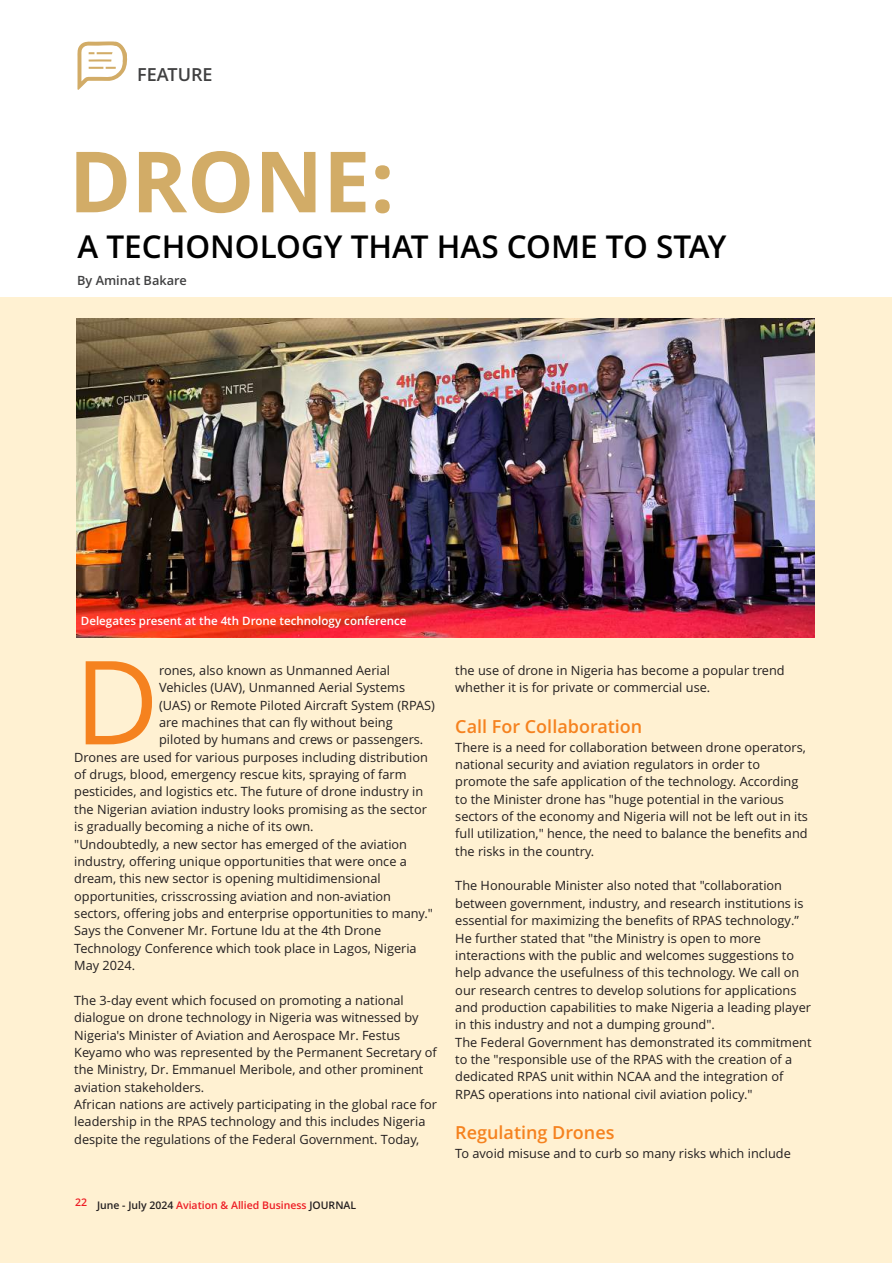
<style>
.page{position:relative;width:893px;height:1263px;background:#fff}
.page>*{position:absolute;margin:0;border:0;box-sizing:border-box;transform-origin:0 0}
.t1{font:116.4px "Open Sans";color:#f5821f}
.t2{font:700 84.45px "Open Sans";color:#d2ac67}
.t3{font:600 31.5px "Open Sans";color:#000}
.t4{font:600 18px "Open Sans";color:#f5821f}
.t5{font:600 18px "Open Sans";color:#404041}
.t6{font:12.75px/17.4px "Open Sans";color:#231f20}
.t7{font:600 12.75px "Open Sans";color:#404041}
.t8{font:600 11.55px "Open Sans";color:#fff}
.t9{font:600 10.5px "Open Sans";color:#ed1c24}
.s1{color:#231f20}
</style>
<div class="page">
<hr style="left:892px;top:0;width:1px;height:652px;background:#fff1d2">
<div style="left:0;top:297px;width:892px;height:966px;background:#fff1d2"></div>
<svg style="left:77px;top:41px;width:51px;height:49px"></svg>
<img style="left:76px;top:319px;width:739px;height:318px">
<h3 class="t5" style="left:137px;top:67px;width:77px">FEATURE</h3>
<h2 class="t2" style="left:69px;top:148px;width:327px">DRONE:</h2>
<h3 class="t3" style="left:77px;top:234px;width:651px">A TECHONOLOGY THAT HAS COME TO STAY</h3>
<p class="t7" style="left:77px;top:276px;width:111px">By Aminat Bakare</p>
<p class="t8" style="left:81px;top:616px;width:327px">Delegates present at the 4th Drone technology conference</p>
<h1 class="t1" style="left:74px;top:655px;width:86px">D</h1>
<p class="t6" style="left:159px;top:663px;width:233px">rones, also known as Unmanned Aerial</p>
<p class="t6" style="left:159px;top:680px;width:248px">Vehicles (UAV), Unmanned Aerial Systems</p>
<p class="t6" style="left:159px;top:697px;width:277px">(UAS) or Remote Piloted Aircraft System (RPAS)</p>
<p class="t6" style="left:159px;top:715px;width:235px">are machines that can fly without being</p>
<p class="t6" style="left:159px;top:732px;width:266px">piloted by humans and crews or passengers.</p>
<p class="t6" style="left:74px;top:750px;width:355px">Drones are used for various purposes including distribution</p>
<p class="t6" style="left:74px;top:767px;width:334px">of drugs, blood, emergency rescue kits, spraying of farm</p>
<p class="t6" style="left:74px;top:784px;width:351px">pesticides, and logistics etc. The future of drone industry in</p>
<p class="t6" style="left:74px;top:802px;width:354px">the Nigerian aviation industry looks promising as the sector</p>
<p class="t6" style="left:74px;top:819px;width:241px">is gradually becoming a niche of its own.</p>
<p class="t6" style="left:74px;top:836px;width:334px">"Undoubtedly, a new sector has emerged of the aviation</p>
<p class="t6" style="left:74px;top:854px;width:334px">industry, offering unique opportunities that were once a</p>
<p class="t6" style="left:74px;top:871px;width:308px">dream, this new sector is opening multidimensional</p>
<p class="t6" style="left:74px;top:888px;width:318px">opportunities, crisscrossing aviation and non-aviation</p>
<p class="t6" style="left:74px;top:906px;width:360px">sectors, offering jobs and enterprise opportunities to many."</p>
<p class="t6" style="left:74px;top:923px;width:308px">Says the Convener Mr. Fortune Idu at the 4th Drone</p>
<p class="t6" style="left:74px;top:941px;width:344px">Technology Conference which took place in Lagos, Nigeria</p>
<p class="t6" style="left:74px;top:958px;width:62px">May 2024.</p>
<p class="t6" style="left:74px;top:993px;width:364px">The 3-day event which focused on promoting a national dialogue on drone technology in Nigeria was witnessed by Nigeria's Minister of Aviation and Aerospace Mr. Festus Keyamo who was represented by the Permanent Secretary of the Ministry, Dr. Emmanuel Meribole, and other prominent aviation stakeholders.<br>African nations are actively participating in the global race for leadership in the RPAS technology and this includes Nigeria despite the regulations of the Federal Government. Today,</p>
<p class="t9" style="left:75px;top:1198px;width:13px">22</p>
<p class="t9" style="left:97px;top:1200px;width:261px"><span class="s1">June - July 2024</span> Aviation &amp; Allied Business <span class="s1">JOURNAL</span></p>
<p class="t6" style="left:455px;top:663px;width:331px">the use of drone in Nigeria has become a popular trend whether it is for private or commercial use.</p>
<h3 class="t4" style="left:455px;top:719px;width:189px">Call For Collaboration</h3>
<p class="t6" style="left:455px;top:739px;width:354px">There is a need for collaboration between drone operators, national security and aviation regulators in order to promote the safe application of the technology. According to the Minister drone has "huge potential in the various sectors of the economy and Nigeria will not be left out in its full utilization," hence, the need to balance the benefits and the risks in the country.</p>
<p class="t6" style="left:455px;top:878px;width:358px">The Honourable Minister also noted that "collaboration between government, industry, and research institutions is essential for maximizing the benefits of RPAS technology.” He further stated that "the Ministry is open to more interactions with the public and welcomes suggestions to help advance the usefulness of this technology. We call on our research centres to develop solutions for applications and production capabilities to make Nigeria a leading player in this industry and not a dumping ground".<br>The Federal Government has demonstrated its commitment to the "responsible use of the RPAS with the creation of a dedicated RPAS unit within NCAA and the integration of RPAS operations into national civil aviation policy."</p>
<h3 class="t4" style="left:455px;top:1125px;width:161px">Regulating Drones</h3>
<p class="t6" style="left:455px;top:1146px;width:337px">To avoid misuse and to curb so many risks which include</p>
</div>
